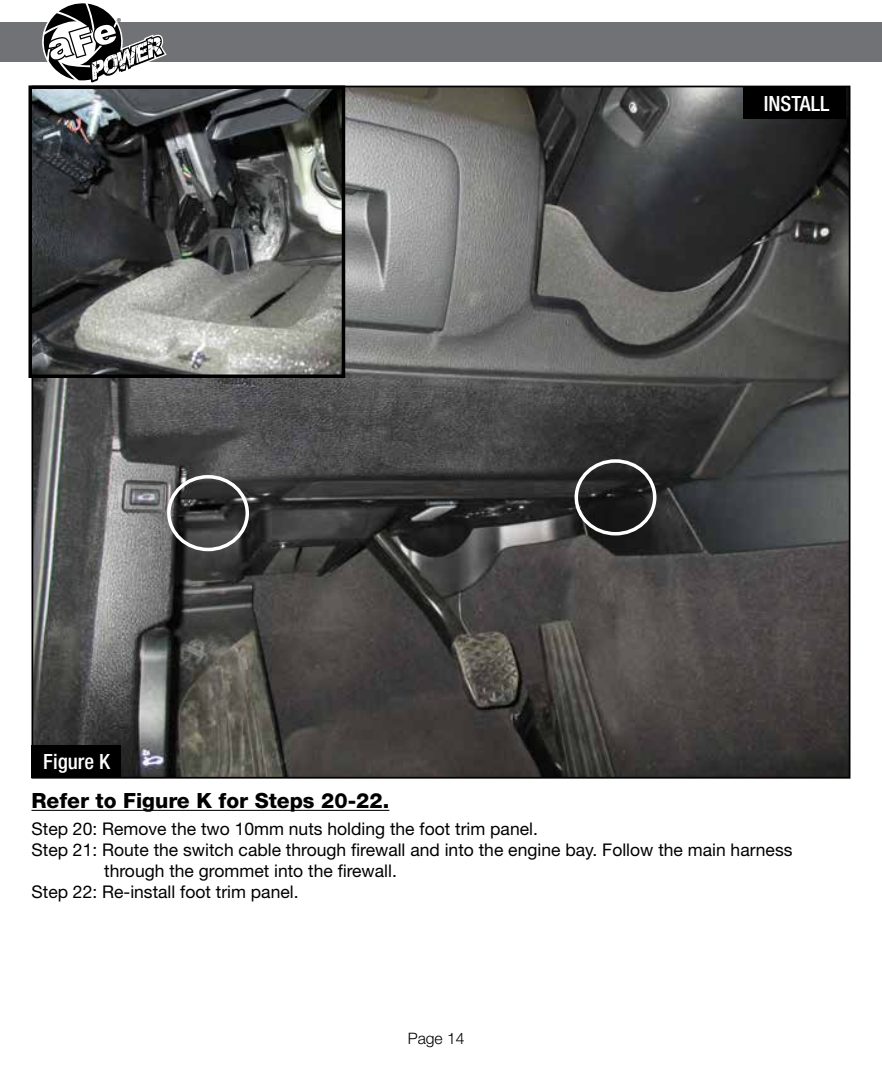
<style>
.page{position:relative;width:882px;height:1071px;background:#fff}
.page>*{position:absolute;margin:0;border:0;box-sizing:border-box;transform-origin:0 0}
.t1{font:800 21px "Helvetica Neue";color:#000}
.t2{font:500 condensed 21px "Helvetica Neue";color:#fff}
.t3{font:17.5px "Helvetica Neue";color:#000}
.t4{font:300 15.75px "Helvetica Neue";color:#000}
.t5{font:8.75px "Myriad";color:#000}
</style>
<div class="page">
<div style="left:0;top:23px;width:882px;height:39px;background:#717275"></div>
<svg style="left:43px;top:3px;width:124px;height:80px"></svg>
<hr style="left:32px;top:810px;width:357px;height:1px;background:#000">
<img style="left:35px;top:89px;width:812px;height:687px">
<div style="left:32px;top:745px;width:89px;height:33px;background:#000"></div>
<div style="left:743px;top:86px;width:103px;height:33px;background:#000"></div>
<img style="left:33px;top:90px;width:307px;height:283px">
<div style="left:28px;top:85px;width:317px;height:293px;border:4px solid #000"></div>
<div style="left:167px;top:475px;width:82px;height:76px;border:4px solid #fff;border-radius:50%"></div>
<div style="left:575px;top:459px;width:81px;height:77px;border:4px solid #fff;border-radius:50%"></div>
<p class="t5" style="left:117px;top:17px;width:6px">®</p>
<p class="t2" style="left:43px;top:749px;width:68px">Figure K</p>
<p class="t2" style="left:764px;top:91px;width:67px">INSTALL</p>
<p class="t1" style="left:32px;top:788px;width:359px">Refer to Figure K for Steps 20-22.</p>
<p class="t3" style="left:32px;top:818px;width:508px">Step 20: Remove the two 10mm nuts holding the foot trim panel.</p>
<p class="t3" style="left:32px;top:839px;width:763px">Step 21: Route the switch cable through firewall and into the engine bay. Follow the main harness</p>
<p class="t3" style="left:104px;top:860px;width:294px">through the grommet into the firewall.</p>
<p class="t3" style="left:32px;top:881px;width:269px">Step 22: Re-install foot trim panel.</p>
<p class="t4" style="left:408px;top:1029px;width:58px">Page 14</p>
</div>
